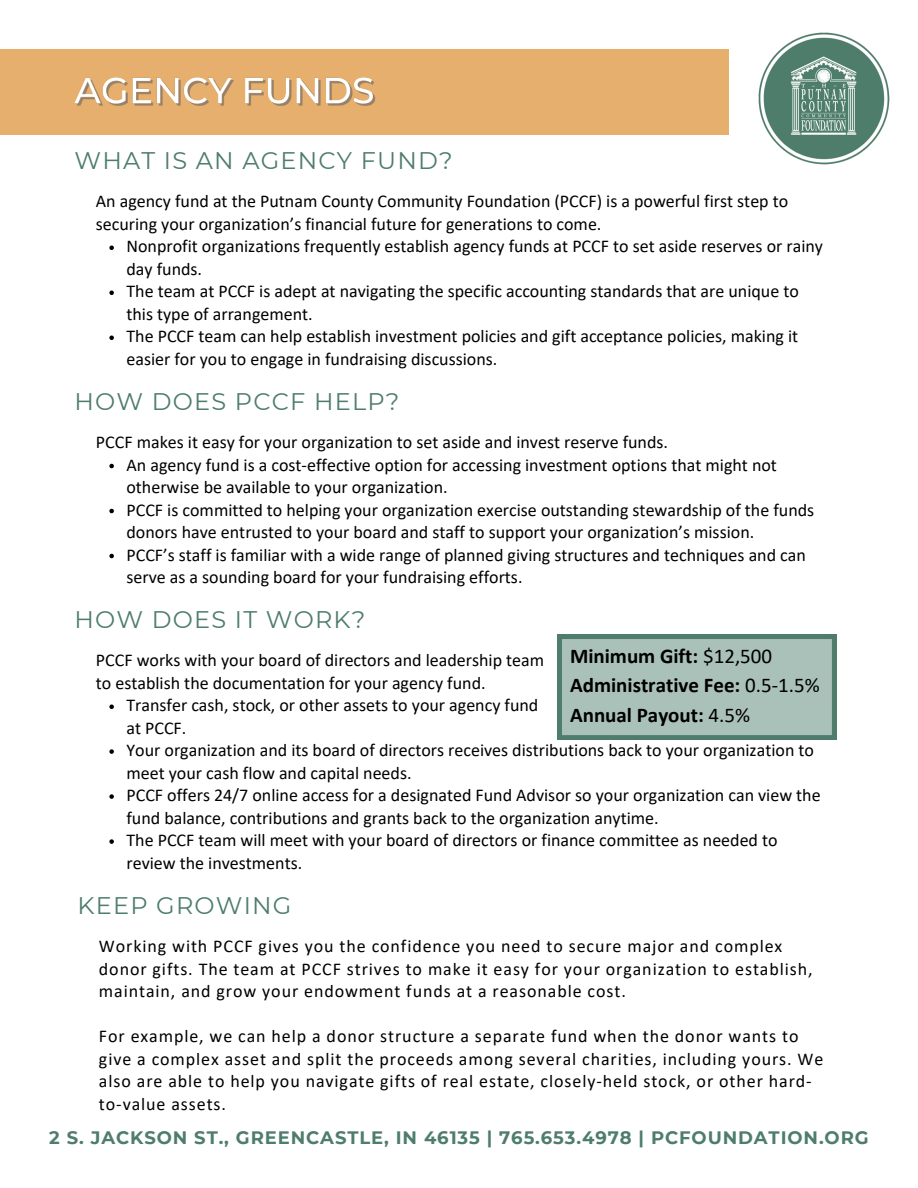
<style>
.page{position:relative;width:918px;height:1188px;background:#fff}
.page>*{position:absolute;margin:0;border:0;box-sizing:border-box;transform-origin:0 0}
.t1{font:24px "Montserrat";letter-spacing:.05em;color:#4e7d6c}
.t2{font:700 21px/29.2px "Calibri";color:#000}
.t3{font:18px/22.5px "Calibri";color:#000}
.t4{font:18px/22.5px "Calibri";letter-spacing:.05em;color:#000}
.t5{font:700 18px "Montserrat";letter-spacing:.05em;color:#4e7d6c}
.s1{font-weight:400}
</style>
<div class="page">
<div style="left:0;top:49px;width:728px;height:85px;background:#e6af6d"></div>
<img style="left:758px;top:32px;width:132px;height:133px">
<svg style="left:109px;top:464px;width:5px;height:4px"></svg>
<svg style="left:109px;top:509px;width:5px;height:4px"></svg>
<svg style="left:109px;top:554px;width:5px;height:4px"></svg>
<svg style="left:109px;top:246px;width:5px;height:4px"></svg>
<svg style="left:109px;top:291px;width:5px;height:4px"></svg>
<svg style="left:109px;top:336px;width:5px;height:4px"></svg>
<img style="left:74px;top:77px;width:302px;height:29px">
<svg style="left:109px;top:705px;width:5px;height:4px"></svg>
<svg style="left:558px;top:635px;width:278px;height:104px;background:#a0b9b1"></svg>
<svg style="left:109px;top:749px;width:5px;height:5px"></svg>
<svg style="left:109px;top:794px;width:5px;height:5px"></svg>
<svg style="left:109px;top:839px;width:5px;height:5px"></svg>
<p class="t1" style="left:75px;top:146px;width:380px">WHAT IS AN AGENCY FUND?</p>
<h2 class="t3" style="left:96px;top:192px;width:694px">An agency fund at the Putnam County Community Foundation (PCCF) is a powerful first step to securing your organization’s financial future for generations to come.</h2>
<p class="t3" style="left:126px;top:237px;width:698px">Nonprofit organizations frequently establish agency funds at PCCF to set aside reserves or rainy day funds.</p>
<p class="t3" style="left:126px;top:282px;width:674px">The team at PCCF is adept at navigating the specific accounting standards that are unique to this type of arrangement.</p>
<p class="t3" style="left:126px;top:327px;width:673px">The PCCF team can help establish investment policies and gift acceptance policies, making it easier for you to engage in fundraising discussions.</p>
<p class="t1" style="left:75px;top:386px;width:326px">HOW DOES PCCF HELP?</p>
<h2 class="t3" style="left:96px;top:432px;width:574px">PCCF makes it easy for your organization to set aside and invest reserve funds.</h2>
<p class="t3" style="left:126px;top:455px;width:652px">An agency fund is a cost-effective option for accessing investment options that might not otherwise be available to your organization.</p>
<p class="t3" style="left:126px;top:500px;width:689px">PCCF is committed to helping your organization exercise outstanding stewardship of the funds donors have entrusted to your board and staff to support your organization’s mission.</p>
<p class="t3" style="left:126px;top:545px;width:681px">PCCF’s staff is familiar with a wide range of planned giving structures and techniques and can serve as a sounding board for your fundraising efforts.</p>
<h3 class="t1" style="left:75px;top:605px;width:292px">HOW DOES IT WORK?</h3>
<p class="t2" style="left:570px;top:643px;width:251px">Minimum Gift: <span class="s1">$12,500<br></span>Administrative Fee: <span class="s1">0.5-1.5%<br></span>Annual Payout: <span class="s1">4.5%</span></p>
<p class="t3" style="left:126px;top:740px;width:689px">Your organization and its board of directors receives distributions back to your organization to meet your cash flow and capital needs.</p>
<p class="t3" style="left:126px;top:785px;width:696px">PCCF offers 24/7 online access for a designated Fund Advisor so your organization can view the fund balance, contributions and grants back to the organization anytime.</p>
<h2 class="t3" style="left:126px;top:830px;width:653px">The PCCF team will meet with your board of directors or finance committee as needed to review the investments.</h2>
<p class="t3" style="left:96px;top:651px;width:450px">PCCF works with your board of directors and leadership team to establish the documentation for your agency fund.</p>
<p class="t3" style="left:126px;top:696px;width:413px">Transfer cash, stock, or other assets to your agency fund at PCCF.</p>
<h4 class="t1" style="left:78px;top:891px;width:215px">KEEP GROWING</h4>
<p class="t4" style="left:99px;top:936px;width:715px">Working with PCCF gives you the confidence you need to secure major and complex donor gifts. The team at PCCF strives to make it easy for your organization to establish, maintain, and grow your endowment funds at a reasonable cost.</p>
<p class="t4" style="left:99px;top:1026px;width:726px">For example, we can help a donor structure a separate fund when the donor wants to give a complex asset and split the proceeds among several charities, including yours. We also are able to help you navigate gifts of real estate, closely-held stock, or other hard&shy;to-value assets.</p>
<h2 class="t5" style="left:49px;top:1126px;width:821px">2 S. JACKSON ST., GREENCASTLE, IN 46135 | 765.653.4978 | PCFOUNDATION.ORG</h2>
</div>
